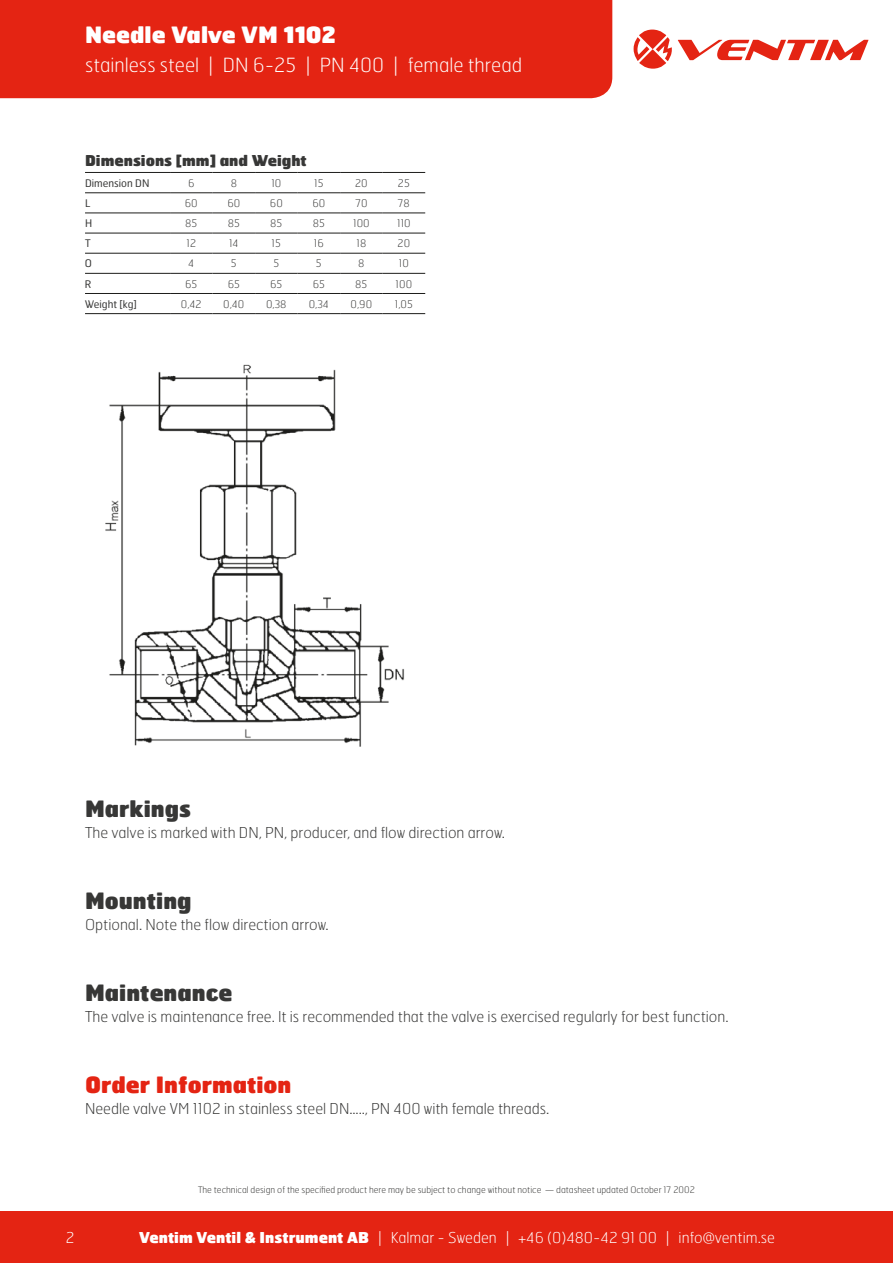
<style>
.page{position:relative;width:893px;height:1263px;background:#fff}
.page>*{position:absolute;margin:0;border:0;box-sizing:border-box;transform-origin:0 0}
.t1{font:900 22.5px "Hermes FB";color:#373736}
.t2{font:900 22.5px "Hermes FB";color:#fff}
.t3{font:900 22.5px "Hermes FB";color:#e42413}
.t4{font:100 19.5px "Hermes FB";color:#fff}
.t5{font:100 15px "Hermes FB";color:#373736}
.t6{font:100 15px "Hermes FB";color:#fff}
.t7{font:900 15px "Hermes FB";color:#373736}
.t8{font:100 10.5px "Hermes FB";color:#373736}
.t9{font:10.5px "Hermes FB";color:#373736}
.t10{font:100 9px "Hermes FB";color:#373736}
.s1{font-weight:900}
</style>
<div class="page">
<div style="left:0;top:0;width:612px;height:98px;background:#e42413"></div>
<div style="left:0;top:1212px;width:893px;height:51px;background:#e42413"></div>
<svg style="left:634px;top:30px;width:38px;height:39px"></svg>
<svg style="left:678px;top:40px;width:190px;height:20px"></svg>
<hr style="left:85px;top:193px;width:85px;height:1px;background:#1d1d1b">
<hr style="left:170px;top:193px;width:43px;height:1px;background:#1d1d1b">
<hr style="left:213px;top:193px;width:42px;height:1px;background:#1d1d1b">
<hr style="left:255px;top:193px;width:43px;height:1px;background:#1d1d1b">
<hr style="left:298px;top:193px;width:42px;height:1px;background:#1d1d1b">
<hr style="left:340px;top:193px;width:43px;height:1px;background:#1d1d1b">
<hr style="left:383px;top:193px;width:42px;height:1px;background:#1d1d1b">
<hr style="left:85px;top:213px;width:85px;height:1px;background:#1d1d1b">
<hr style="left:170px;top:213px;width:43px;height:1px;background:#1d1d1b">
<hr style="left:213px;top:213px;width:42px;height:1px;background:#1d1d1b">
<hr style="left:255px;top:213px;width:43px;height:1px;background:#1d1d1b">
<hr style="left:298px;top:213px;width:42px;height:1px;background:#1d1d1b">
<hr style="left:340px;top:213px;width:43px;height:1px;background:#1d1d1b">
<hr style="left:383px;top:213px;width:42px;height:1px;background:#1d1d1b">
<hr style="left:85px;top:233px;width:85px;height:1px;background:#1d1d1b">
<hr style="left:170px;top:233px;width:43px;height:1px;background:#1d1d1b">
<hr style="left:213px;top:233px;width:42px;height:1px;background:#1d1d1b">
<hr style="left:255px;top:233px;width:43px;height:1px;background:#1d1d1b">
<hr style="left:298px;top:233px;width:42px;height:1px;background:#1d1d1b">
<hr style="left:340px;top:233px;width:43px;height:1px;background:#1d1d1b">
<hr style="left:383px;top:233px;width:42px;height:1px;background:#1d1d1b">
<hr style="left:85px;top:253px;width:85px;height:1px;background:#1d1d1b">
<hr style="left:170px;top:253px;width:43px;height:1px;background:#1d1d1b">
<hr style="left:213px;top:253px;width:42px;height:1px;background:#1d1d1b">
<hr style="left:255px;top:253px;width:43px;height:1px;background:#1d1d1b">
<hr style="left:298px;top:253px;width:42px;height:1px;background:#1d1d1b">
<hr style="left:340px;top:253px;width:43px;height:1px;background:#1d1d1b">
<hr style="left:383px;top:253px;width:42px;height:1px;background:#1d1d1b">
<hr style="left:85px;top:273px;width:85px;height:1px;background:#1d1d1b">
<hr style="left:170px;top:273px;width:43px;height:1px;background:#1d1d1b">
<hr style="left:213px;top:273px;width:42px;height:1px;background:#1d1d1b">
<hr style="left:255px;top:273px;width:43px;height:1px;background:#1d1d1b">
<hr style="left:298px;top:273px;width:42px;height:1px;background:#1d1d1b">
<hr style="left:340px;top:273px;width:43px;height:1px;background:#1d1d1b">
<hr style="left:383px;top:273px;width:42px;height:1px;background:#1d1d1b">
<hr style="left:85px;top:293px;width:85px;height:1px;background:#1d1d1b">
<hr style="left:170px;top:293px;width:43px;height:1px;background:#1d1d1b">
<hr style="left:213px;top:293px;width:42px;height:1px;background:#1d1d1b">
<hr style="left:255px;top:293px;width:43px;height:1px;background:#1d1d1b">
<hr style="left:298px;top:293px;width:42px;height:1px;background:#1d1d1b">
<hr style="left:340px;top:293px;width:43px;height:1px;background:#1d1d1b">
<hr style="left:383px;top:293px;width:42px;height:1px;background:#1d1d1b">
<hr style="left:85px;top:313px;width:85px;height:1px;background:#1d1d1b">
<hr style="left:170px;top:313px;width:43px;height:1px;background:#1d1d1b">
<hr style="left:213px;top:313px;width:42px;height:1px;background:#1d1d1b">
<hr style="left:255px;top:313px;width:43px;height:1px;background:#1d1d1b">
<hr style="left:298px;top:313px;width:42px;height:1px;background:#1d1d1b">
<hr style="left:340px;top:313px;width:43px;height:1px;background:#1d1d1b">
<hr style="left:383px;top:313px;width:42px;height:1px;background:#1d1d1b">
<hr style="left:85px;top:172px;width:85px;height:1px;background:#1d1d1b">
<hr style="left:170px;top:172px;width:43px;height:1px;background:#1d1d1b">
<hr style="left:213px;top:172px;width:42px;height:1px;background:#1d1d1b">
<hr style="left:255px;top:172px;width:43px;height:1px;background:#1d1d1b">
<hr style="left:298px;top:172px;width:42px;height:1px;background:#1d1d1b">
<hr style="left:340px;top:172px;width:43px;height:1px;background:#1d1d1b">
<hr style="left:383px;top:172px;width:42px;height:1px;background:#1d1d1b">
<img style="left:105px;top:364px;width:300px;height:383px">
<h1 class="t2" style="left:85px;top:20px;width:252px">Needle Valve VM 1102</h1>
<h2 class="t4" style="left:85px;top:52px;width:439px">stainless steel | DN 6-25 | PN 400 | female thread</h2>
<p class="t7" style="left:85px;top:151px;width:223px">Dimensions [mm] and Weight</p>
<p class="t9" style="left:85px;top:176px;width:66px">Dimension DN</p>
<p class="t8" style="left:188px;top:176px;width:8px">6</p>
<p class="t8" style="left:231px;top:176px;width:8px">8</p>
<p class="t8" style="left:271px;top:176px;width:12px">10</p>
<p class="t8" style="left:314px;top:176px;width:11px">15</p>
<p class="t8" style="left:355px;top:176px;width:14px">20</p>
<p class="t8" style="left:398px;top:176px;width:13px">25</p>
<p class="t9" style="left:85px;top:196px;width:7px">L</p>
<p class="t8" style="left:185px;top:197px;width:14px">60</p>
<p class="t8" style="left:227px;top:197px;width:14px">60</p>
<p class="t8" style="left:270px;top:197px;width:14px">60</p>
<p class="t8" style="left:312px;top:197px;width:14px">60</p>
<p class="t8" style="left:355px;top:197px;width:14px">70</p>
<p class="t8" style="left:398px;top:197px;width:13px">78</p>
<p class="t9" style="left:85px;top:217px;width:9px">H</p>
<p class="t8" style="left:185px;top:217px;width:14px">85</p>
<p class="t8" style="left:228px;top:217px;width:14px">85</p>
<p class="t8" style="left:270px;top:217px;width:14px">85</p>
<p class="t8" style="left:313px;top:217px;width:14px">85</p>
<p class="t8" style="left:353px;top:217px;width:18px">100</p>
<p class="t8" style="left:397px;top:217px;width:15px">110</p>
<p class="t9" style="left:85px;top:237px;width:7px">T</p>
<p class="t8" style="left:186px;top:237px;width:11px">12</p>
<p class="t8" style="left:229px;top:237px;width:11px">14</p>
<p class="t8" style="left:272px;top:237px;width:11px">15</p>
<p class="t8" style="left:314px;top:237px;width:12px">16</p>
<p class="t8" style="left:356px;top:237px;width:11px">18</p>
<p class="t8" style="left:398px;top:237px;width:14px">20</p>
<p class="t9" style="left:85px;top:257px;width:9px">O</p>
<p class="t8" style="left:188px;top:257px;width:7px">4</p>
<p class="t8" style="left:231px;top:257px;width:7px">5</p>
<p class="t8" style="left:273px;top:257px;width:7px">5</p>
<p class="t8" style="left:316px;top:257px;width:7px">5</p>
<p class="t8" style="left:358px;top:257px;width:8px">8</p>
<p class="t8" style="left:399px;top:257px;width:12px">10</p>
<p class="t9" style="left:85px;top:277px;width:8px">R</p>
<p class="t8" style="left:185px;top:277px;width:14px">65</p>
<p class="t8" style="left:228px;top:277px;width:14px">65</p>
<p class="t8" style="left:270px;top:277px;width:14px">65</p>
<p class="t8" style="left:313px;top:277px;width:14px">65</p>
<p class="t8" style="left:355px;top:277px;width:14px">85</p>
<p class="t8" style="left:396px;top:277px;width:18px">100</p>
<p class="t9" style="left:85px;top:297px;width:54px">Weight [kg]</p>
<p class="t8" style="left:181px;top:297px;width:22px">0,42</p>
<p class="t8" style="left:223px;top:297px;width:23px">0,40</p>
<p class="t8" style="left:266px;top:297px;width:22px">0,38</p>
<p class="t8" style="left:309px;top:297px;width:22px">0,34</p>
<p class="t8" style="left:351px;top:297px;width:23px">0,90</p>
<p class="t8" style="left:395px;top:297px;width:20px">1,05</p>
<h1 class="t1" style="left:85px;top:793px;width:107px">Markings</h1>
<p class="t5" style="left:85px;top:823px;width:421px">The valve is marked with DN, PN, producer, and flow direction arrow.</p>
<h1 class="t1" style="left:85px;top:885px;width:108px">Mounting</h1>
<p class="t5" style="left:85px;top:915px;width:245px">Optional. Note the flow direction arrow.</p>
<h1 class="t1" style="left:85px;top:978px;width:149px">Maintenance</h1>
<p class="t5" style="left:85px;top:1007px;width:645px">The valve is maintenance free. It is recommended that the valve is exercised regularly for best function.</p>
<h1 class="t3" style="left:85px;top:1070px;width:208px">Order Information</h1>
<p class="t5" style="left:85px;top:1099px;width:466px">Needle valve VM 1102 in stainless steel DN....., PN 400 with female threads.</p>
<p class="t6" style="left:66px;top:1228px;width:10px">2</p>
<p class="t10" style="left:198px;top:1184px;width:498px">The technical design of the specified product here may be subject to change without notice — datasheet updated October 17 2002</p>
<p class="t6" style="left:139px;top:1228px;width:637px"><span class="s1">Ventim Ventil &amp; Instrument AB</span> | Kalmar - Sweden | +46 (0)480-42 91 00 | info@ventim.se</p>
</div>
